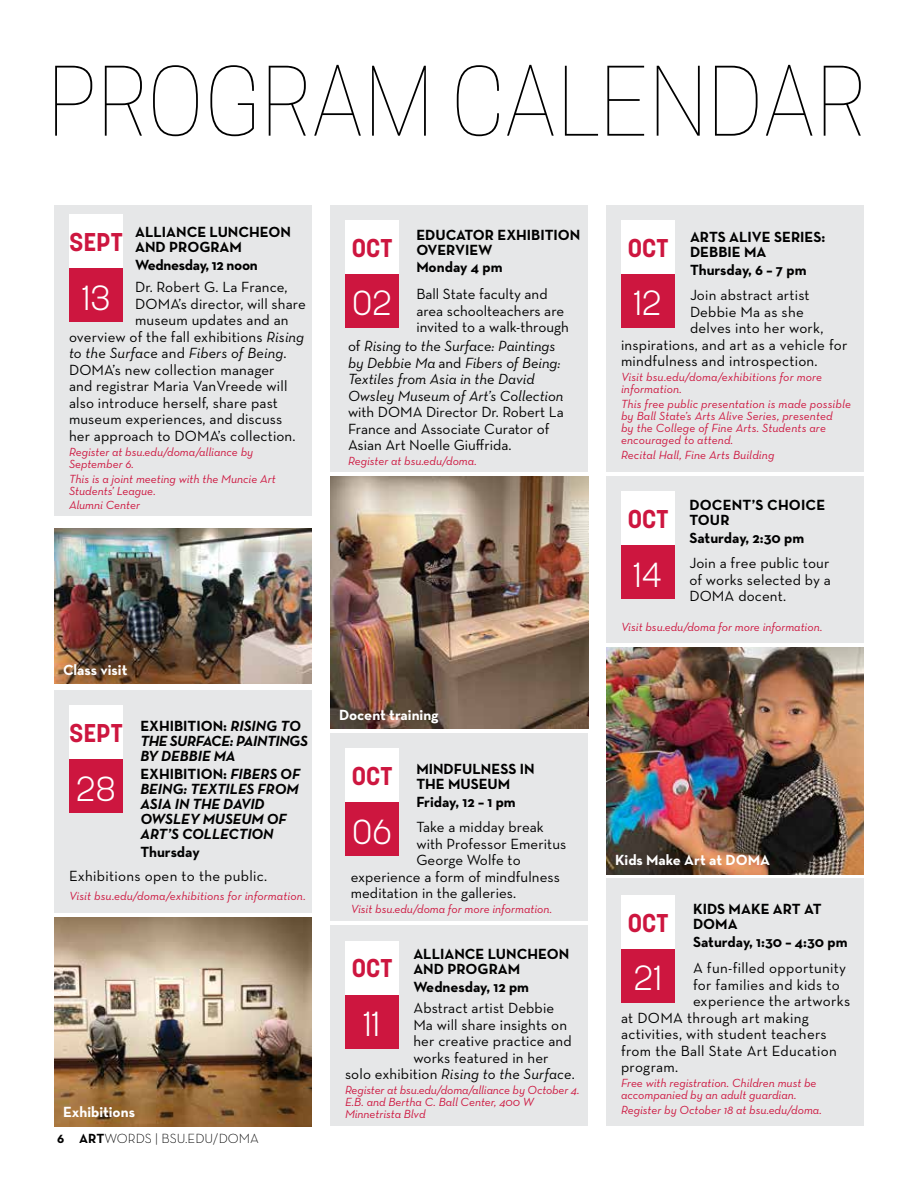
<style>
.page{position:relative;width:918px;height:1188px;background:#fff}
.page>*{position:absolute;margin:0;border:0;box-sizing:border-box;transform-origin:0 0}
.t1{font:100 89.7px "Cooper Hewitt";letter-spacing:.01em;color:#000}
.t2{font:300 34.5px "Korolev";color:#fff}
.t3{font:700 25.5px "Korolev";color:#cd163f}
.t4{font:15px/16.5px "Neutra Text";letter-spacing:.01em;color:#000}
.t5{font:700 15px/15px "Neutra Text";color:#000}
.t6{font:italic 15px/16.5px "Neutra Text";color:#000}
.t7{font:italic 700 15px/15px "Neutra Text";color:#000}
.t8{font:italic 700 15px/15px "Neutra Text";letter-spacing:-.02em;color:#000}
.t9{font:700 15px "Neutra Text";color:#fff}
.t10{font:700 15px "Neutra Text";letter-spacing:-.02em;color:#000}
.t11{font:300 13.5px "Neutra Text";color:#000}
.t12{font:italic 12px/12px "Neutra Text";color:#cd163f}
.s1{font-style:italic}
.s2{font-style:normal}
.s3{font-family:"Korolev";font-style:normal;font-size:25.5px;color:#cd163f}
.s4{font-weight:700}
</style>
<div class="page">
<div style="left:330px;top:926px;width:258px;height:200px;background:#e6e7e8"></div>
<div style="left:345px;top:941px;width:54px;height:54px;background:#fff"></div>
<div style="left:345px;top:995px;width:54px;height:54px;background:#cd163f"></div>
<div style="left:606px;top:205px;width:258px;height:267px;background:#e6e7e8"></div>
<div style="left:621px;top:220px;width:54px;height:54px;background:#fff"></div>
<div style="left:621px;top:274px;width:54px;height:54px;background:#cd163f"></div>
<div style="left:606px;top:476px;width:258px;height:167px;background:#e6e7e8"></div>
<div style="left:621px;top:491px;width:54px;height:54px;background:#fff"></div>
<div style="left:621px;top:545px;width:54px;height:54px;background:#cd163f"></div>
<div style="left:606px;top:879px;width:258px;height:247px;background:#e6e7e8"></div>
<div style="left:621px;top:895px;width:54px;height:54px;background:#fff"></div>
<div style="left:621px;top:949px;width:54px;height:54px;background:#cd163f"></div>
<div style="left:330px;top:733px;width:258px;height:188px;background:#e6e7e8"></div>
<div style="left:345px;top:748px;width:54px;height:54px;background:#fff"></div>
<div style="left:345px;top:802px;width:54px;height:54px;background:#cd163f"></div>
<div style="left:330px;top:205px;width:258px;height:267px;background:#e6e7e8"></div>
<div style="left:345px;top:220px;width:54px;height:54px;background:#fff"></div>
<div style="left:345px;top:274px;width:54px;height:54px;background:#cd163f"></div>
<div style="left:54px;top:205px;width:258px;height:311px;background:#e6e7e8"></div>
<div style="left:69px;top:214px;width:54px;height:54px;background:#fff"></div>
<div style="left:69px;top:268px;width:54px;height:54px;background:#cd163f"></div>
<div style="left:54px;top:690px;width:258px;height:223px;background:#e6e7e8"></div>
<div style="left:69px;top:705px;width:54px;height:54px;background:#fff"></div>
<div style="left:69px;top:759px;width:54px;height:54px;background:#cd163f"></div>
<img style="left:606px;top:647px;width:258px;height:227px">
<img style="left:54px;top:528px;width:258px;height:156px">
<img style="left:54px;top:918px;width:258px;height:208px">
<img style="left:330px;top:476px;width:258px;height:253px">
<h1 class="t1" style="left:48px;top:43px;width:820px">PROGRAM CALENDAR</h1>
<h3 class="t3" style="left:70px;top:226px;width:54px">SEPT</h3>
<p class="t5" style="left:135px;top:224px;width:158px">ALLIANCE LUNCHEON<br>AND PROGRAM</p>
<p class="t10" style="left:135px;top:255px;width:124px">Wednesday, 12 noon</p>
<p class="t4" style="left:135px;top:279px;width:154px">Dr. Robert G. La France,</p>
<p class="t4" style="left:135px;top:295px;width:172px">DOMA’s director, will share</p>
<p class="t4" style="left:135px;top:312px;width:155px">museum updates and an</p>
<p class="t4" style="left:69px;top:328px;width:237px">overview of the fall exhibitions <span class="s1">Rising</span></p>
<p class="t6" style="left:69px;top:345px;width:219px">to the Surface <span class="s2">and</span> Fibers of Being<span class="s2">.</span></p>
<p class="t4" style="left:69px;top:361px;width:207px">DOMA’s new collection manager</p>
<p class="t4" style="left:69px;top:378px;width:220px">and registrar Maria VanVreede will</p>
<p class="t4" style="left:69px;top:394px;width:210px">also introduce herself, share past</p>
<p class="t4" style="left:69px;top:411px;width:215px">museum experiences, and discuss</p>
<p class="t4" style="left:69px;top:427px;width:228px">her approach to DOMA’s collection.</p>
<p class="t12" style="left:69px;top:445px;width:186px">Register at bsu.edu/doma/alliance by<br>September 6.</p>
<p class="t12" style="left:69px;top:472px;width:208px">This is a joint meeting with the Muncie Art<br>Students’ League.</p>
<p class="t12" style="left:69px;top:499px;width:73px">Alumni Center</p>
<h2 class="t2" style="left:82px;top:276px;width:30px">13</h2>
<h3 class="t3" style="left:352px;top:232px;width:42px">OCT</h3>
<h2 class="t2" style="left:352px;top:281px;width:41px">02</h2>
<p class="t5" style="left:416px;top:227px;width:166px">EDUCATOR EXHIBITION<br>OVERVIEW</p>
<p class="t5" style="left:416px;top:260px;width:88px">Monday 4 pm</p>
<p class="t4" style="left:416px;top:286px;width:154px">Ball State faculty and area schoolteachers are invited to a walk-through</p>
<p class="t6" style="left:348px;top:338px;width:217px"><span class="s2">of</span> Rising to the Surface: Paintings by Debbie Ma <span class="s2">and</span> Fibers of Being:<br>Textiles from Asia in the David Owsley Museum of Art’s Collection</p>
<p class="t4" style="left:348px;top:404px;width:217px">with DOMA Director Dr. Robert La<br>France and Associate Curator of<br>Asian Art Noelle Giuffrida.</p>
<p class="t12" style="left:348px;top:455px;width:130px">Register at bsu.edu/doma.</p>
<p class="t9" style="left:63px;top:660px;width:66px">Class visit</p>
<p class="t8" style="left:140px;top:718px;width:169px;text-indent:-71px"><span class="s3">SEPT</span> <span class="s2">EXHIBITION:</span> RISING TO<br>THE SURFACE: PAINTINGS<br>BY DEBBIE MA</p>
<p class="t7" style="left:140px;top:766px;width:161px"><span class="s2">EXHIBITION:</span> FIBERS OF<br>BEING: TEXTILES FROM<br>ASIA IN THE DAVID<br>OWSLEY MUSEUM OF<br>ART’S COLLECTION</p>
<p class="t5" style="left:140px;top:844px;width:61px">Thursday</p>
<h2 class="t2" style="left:76px;top:767px;width:41px">28</h2>
<p class="t4" style="left:69px;top:867px;width:200px">Exhibitions open to the public.</p>
<p class="t12" style="left:69px;top:890px;width:238px">Visit bsu.edu/doma/exhibitions for information.</p>
<p class="t9" style="left:63px;top:1103px;width:74px">Exhibitions</p>
<p class="t11" style="left:57px;top:1131px;width:203px"><span class="s4">6 ART</span>WORDS | BSU.EDU/DOMA</p>
<p class="t9" style="left:339px;top:705px;width:101px">Docent training</p>
<h3 class="t3" style="left:352px;top:760px;width:42px">OCT</h3>
<h2 class="t2" style="left:352px;top:810px;width:41px">06</h2>
<p class="t5" style="left:416px;top:761px;width:120px">MINDFULNESS IN<br>THE MUSEUM</p>
<p class="t5" style="left:416px;top:794px;width:101px">Friday, 12 – 1 pm</p>
<p class="t4" style="left:416px;top:819px;width:151px">Take a midday break with Professor Emeritus<br>George Wolfe to</p>
<p class="t4" style="left:351px;top:868px;width:211px">experience a form of mindfulness meditation in the galleries.</p>
<p class="t12" style="left:351px;top:903px;width:203px">Visit bsu.edu/doma for more information.</p>
<h3 class="t3" style="left:352px;top:952px;width:42px">OCT</h3>
<h2 class="t2" style="left:363px;top:1002px;width:19px">11</h2>
<p class="t5" style="left:413px;top:946px;width:158px">ALLIANCE LUNCHEON<br>AND PROGRAM</p>
<p class="t5" style="left:413px;top:979px;width:117px">Wednesday, 12 pm</p>
<p class="t4" style="left:413px;top:1000px;width:160px">Abstract artist Debbie<br>Ma will share insights on her creative practice and works featured in her</p>
<p class="t6" style="left:345px;top:1065px;width:231px"><span class="s2">solo exhibition</span> Rising to the Surface<span class="s2">.</span></p>
<p class="t12" style="left:345px;top:1084px;width:236px">Register at bsu.edu/doma/alliance by October 4.<br>E.B. and Bertha C. Ball Center, 400 W<br>Minnetrista Blvd</p>
<h3 class="t3" style="left:628px;top:232px;width:42px">OCT</h3>
<p class="t5" style="left:690px;top:229px;width:137px">ARTS ALIVE SERIES:<br>DEBBIE MA</p>
<p class="t5" style="left:690px;top:262px;width:118px">Thursday, 6 – 7 pm</p>
<p class="t4" style="left:690px;top:287px;width:121px">Join abstract artist</p>
<p class="t4" style="left:690px;top:303px;width:115px">Debbie Ma as she</p>
<p class="t4" style="left:690px;top:320px;width:135px">delves into her work,</p>
<p class="t4" style="left:621px;top:336px;width:228px">inspirations, and art as a vehicle for</p>
<p class="t4" style="left:621px;top:353px;width:198px">mindfulness and introspection.</p>
<p class="t12" style="left:621px;top:371px;width:203px">Visit bsu.edu/doma/exhibitions for more information.</p>
<p class="t12" style="left:621px;top:398px;width:232px">This free public presentation is made possible by Ball State’s Arts Alive Series, presented<br>by the College of Fine Arts. Students are encouraged to attend.</p>
<p class="t12" style="left:621px;top:449px;width:155px">Recital Hall, Fine Arts Building</p>
<h2 class="t2" style="left:634px;top:281px;width:30px">12</h2>
<h3 class="t3" style="left:628px;top:503px;width:42px">OCT</h3>
<h2 class="t2" style="left:633px;top:553px;width:30px">14</h2>
<p class="t5" style="left:689px;top:497px;width:137px">DOCENT’S CHOICE<br>TOUR</p>
<p class="t5" style="left:689px;top:530px;width:117px">Saturday, 2:30 pm</p>
<p class="t4" style="left:689px;top:555px;width:143px;text-align:justify">Join a free public tour of works selected by a DOMA docent.</p>
<p class="t12" style="left:621px;top:621px;width:203px">Visit bsu.edu/doma for more information.</p>
<p class="t9" style="left:615px;top:851px;width:157px">Kids Make Art at DOMA</p>
<h3 class="t3" style="left:628px;top:907px;width:42px">OCT</h3>
<p class="t5" style="left:693px;top:902px;width:130px">KIDS MAKE ART AT<br>DOMA</p>
<p class="t5" style="left:693px;top:934px;width:156px">Saturday, 1:30 – 4:30 pm</p>
<p class="t4" style="left:693px;top:960px;width:155px">A fun-filled opportunity</p>
<p class="t4" style="left:693px;top:976px;width:148px">for families and kids to</p>
<p class="t4" style="left:693px;top:993px;width:159px">experience the artworks</p>
<p class="t4" style="left:621px;top:1009px;width:189px">at DOMA through art making</p>
<p class="t4" style="left:621px;top:1026px;width:207px">activities, with student teachers</p>
<p class="t4" style="left:621px;top:1042px;width:217px">from the Ball State Art Education</p>
<p class="t4" style="left:621px;top:1059px;width:59px">program.</p>
<p class="t12" style="left:621px;top:1077px;width:197px">Free with registration. Children must be accompanied by an adult guardian.</p>
<p class="t12" style="left:621px;top:1104px;width:202px">Register by October 18 at bsu.edu/doma.</p>
<h2 class="t2" style="left:634px;top:956px;width:30px">21</h2>
</div>
